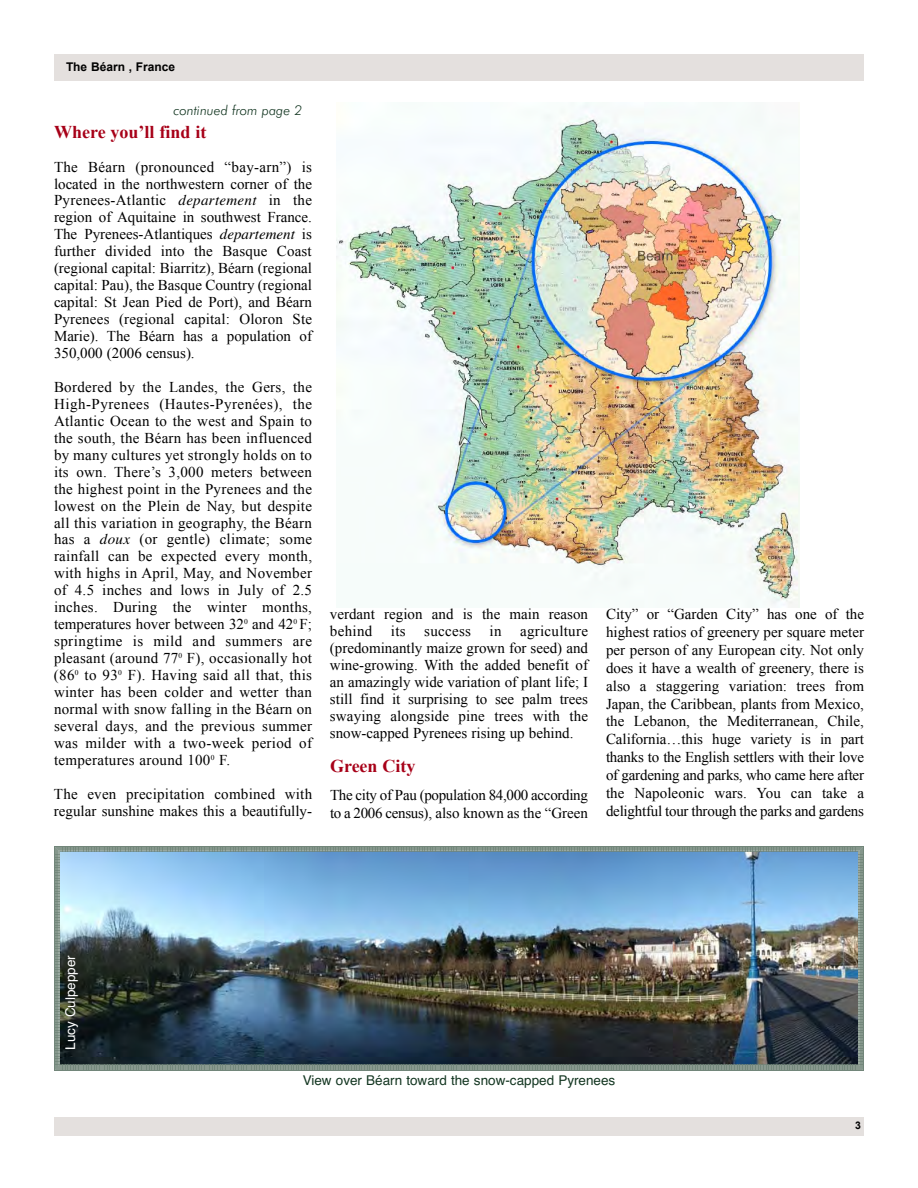
<style>
.page{position:relative;width:918px;height:1188px;background:#fff}
.page>*{position:absolute;margin:0;border:0;box-sizing:border-box;transform-origin:0 0}
.t1{font:700 18px "Times New Roman";color:#a70018}
.t2{font:15px/17px "Times New Roman";color:#000;text-align:justify}
.t3{font:15px/17.9px "Times New Roman";letter-spacing:-.02em;color:#000}
.t4{font:13.5px "Helvetica";color:#133621}
.t5{font:italic 300 13.5px "Futura BT";color:#133621}
.t6{font:13.5px "Helvetica";color:#fff}
.t7{font:700 12px "Arial";color:#000}
.t8{font:700 10.5px "Arial";color:#000}
.s1{font-family:"Times";font-style:italic}
</style>
<div class="page">
<div style="left:54px;top:1117px;width:810px;height:18px;background:#e4e0de"></div>
<div style="left:54px;top:54px;width:810px;height:26px;background:#e4e0de"></div>
<img style="left:54px;top:846px;width:810px;height:224px">
<img style="left:337px;top:102px;width:462px;height:506px">
<p class="t7" style="left:66px;top:59px;width:111px">The Béarn , France</p>
<p class="t5" style="left:173px;top:103px;width:130px">continued from page 2</p>
<p class="t1" style="left:54px;top:119px;width:154px">Where you’ll find it</p>
<p class="t2" style="left:54px;top:158px;width:260px">The Béarn (pronounced “bay-arn”) is located in the northwestern corner of the Pyrenees-Atlantic <span class="s1">departement</span> in the region of Aquitaine in southwest France.<br>The Pyrenees-Atlantiques <span class="s1">departement</span> is further divided into the Basque Coast (regional capital: Biarritz), Béarn (regional capital: Pau), the Basque Country (regional capital: St Jean Pied de Port), and Béarn Pyrenees (regional capital: Oloron Ste Marie). The Béarn has a population of 350,000 (2006 census).</p>
<p class="t2" style="left:54px;top:378px;width:260px">Bordered by the Landes, the Gers, the High-Pyrenees (Hautes-Pyrenées), the Atlantic Ocean to the west and Spain to the south, the Béarn has been influenced by many cultures yet strongly holds on to its own. There’s 3,000 meters between the highest point in the Pyrenees and the lowest on the Plein de Nay, but despite all this variation in geography, the Béarn has a <span class="s1">doux</span> (or gentle) climate; some rainfall can be expected every month, with highs in April, May, and November of 4.5 inches and lows in July of 2.5 inches. During the winter months, temperatures hover between 32<sup>0</sup> and 42<sup>0</sup> F; springtime is mild and summers are pleasant (around 77<sup>0</sup> F), occasionally hot (86<sup>0</sup> to 93<sup>0</sup> F). Having said all that, this winter has been colder and wetter than normal with snow falling in the Béarn on several days, and the previous summer was milder with a two-week period of temperatures around 100<sup>0</sup> F.</p>
<p class="t2" style="left:54px;top:785px;width:260px">The even precipitation combined with regular sunshine makes this a beautifully-</p>
<p class="t2" style="left:330px;top:606px;width:260px">verdant region and is the main reason behind its success in agriculture (predominantly maize grown for seed) and wine-growing. With the added benefit of an amazingly wide variation of plant life; I still find it surprising to see palm trees swaying alongside pine trees with the snow-capped Pyrenees rising up behind.</p>
<p class="t1" style="left:330px;top:753px;width:87px">Green City</p>
<p class="t3" style="left:330px;top:786px;width:260px">The city of Pau (population 84,000 according to a 2006 census), also known as the “Green</p>
<p class="t2" style="left:606px;top:605px;width:260px;line-height:17.9px">City” or “Garden City” has one of the highest ratios of greenery per square meter per person of any European city. Not only does it have a wealth of greenery, there is also a staggering variation: trees from Japan, the Caribbean, plants from Mexico, the Lebanon, the Mediterranean, Chile, California…this huge variety is in part thanks to the English settlers with their love of gardening and parks, who came here after the Napoleonic wars. You can take a delightful tour through the parks and gardens</p>
<p class="t6" style="left:63px;top:1050px;width:96px;rotate:-90deg">Lucy Culpepper</p>
<p class="t4" style="left:303px;top:1073px;width:314px">View over Béarn toward the snow-capped Pyrenees</p>
<p class="t8" style="left:855px;top:1118px;width:7px">3</p>
</div>
